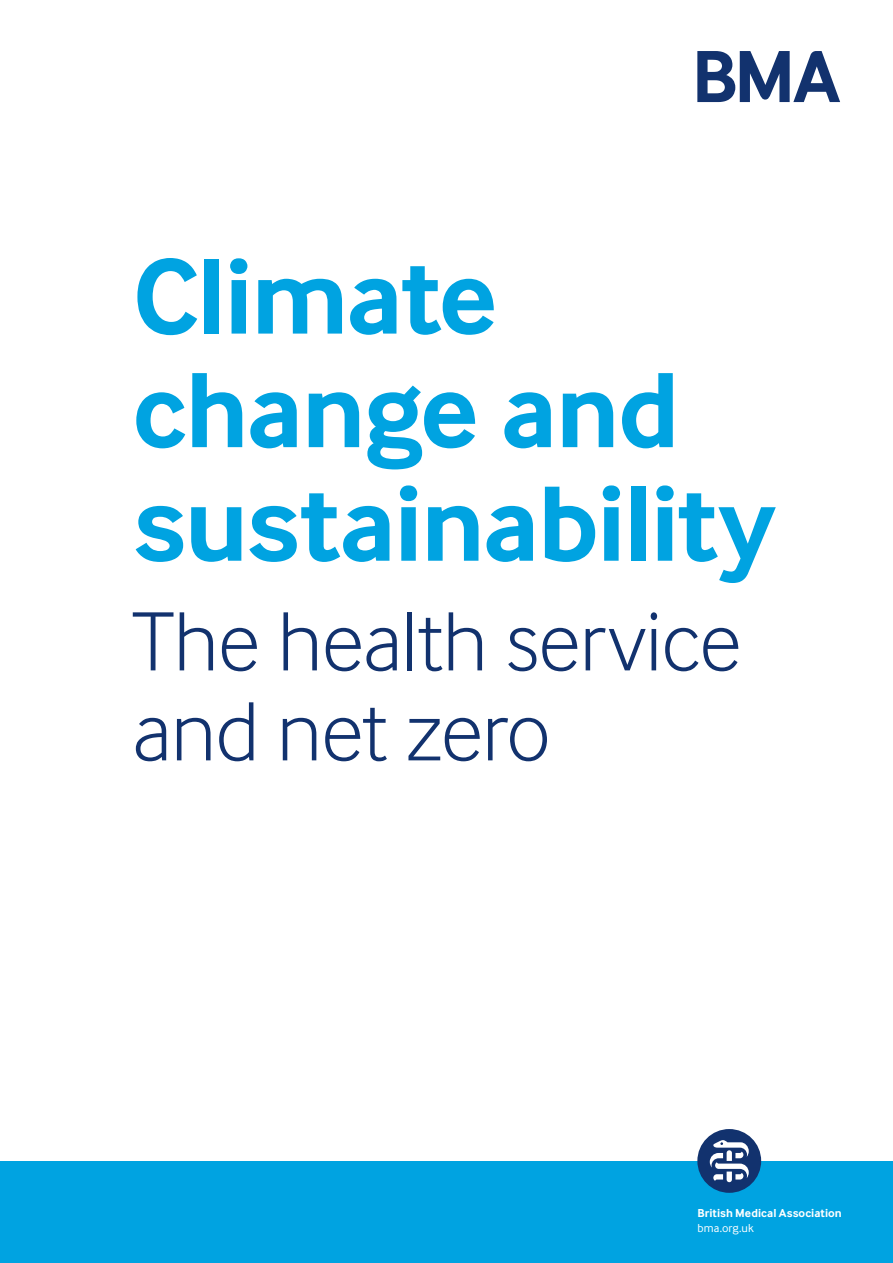
<style>
.page{position:relative;width:893px;height:1263px;background:#fff}
.page>*{position:absolute;margin:0;border:0;box-sizing:border-box;transform-origin:0 0}
.t1{font:700 111px/113.6px "Inter Face";letter-spacing:-.02em;color:#00a3e1}
.t2{font:300 87px/90px "Inter Face";letter-spacing:-.01em;color:#12326e}
.t3{font:700 12px "Inter Face";letter-spacing:.01em;color:#fff}
.t4{font:12px "Inter Face";letter-spacing:.01em;color:#fff}
</style>
<div class="page">
<div style="left:0;top:1161px;width:893px;height:102px;background:#00a3e1"></div>
<div style="left:697px;top:1129px;width:64px;height:64px;background:#12326e;border-radius:50%"></div>
<svg style="left:710px;top:1140px;width:39px;height:42px"></svg>
<svg style="left:697px;top:51px;width:143px;height:51px"></svg>
<p class="t1" style="left:132px;top:239px;width:645px">Climate change and sustainability</p>
<p class="t2" style="left:132px;top:596px;width:610px">The health service and net zero</p>
<p class="t3" style="left:697px;top:1206px;width:146px">British Medical Association</p>
<p class="t4" style="left:697px;top:1221px;width:58px">bma.org.uk</p>
</div>
